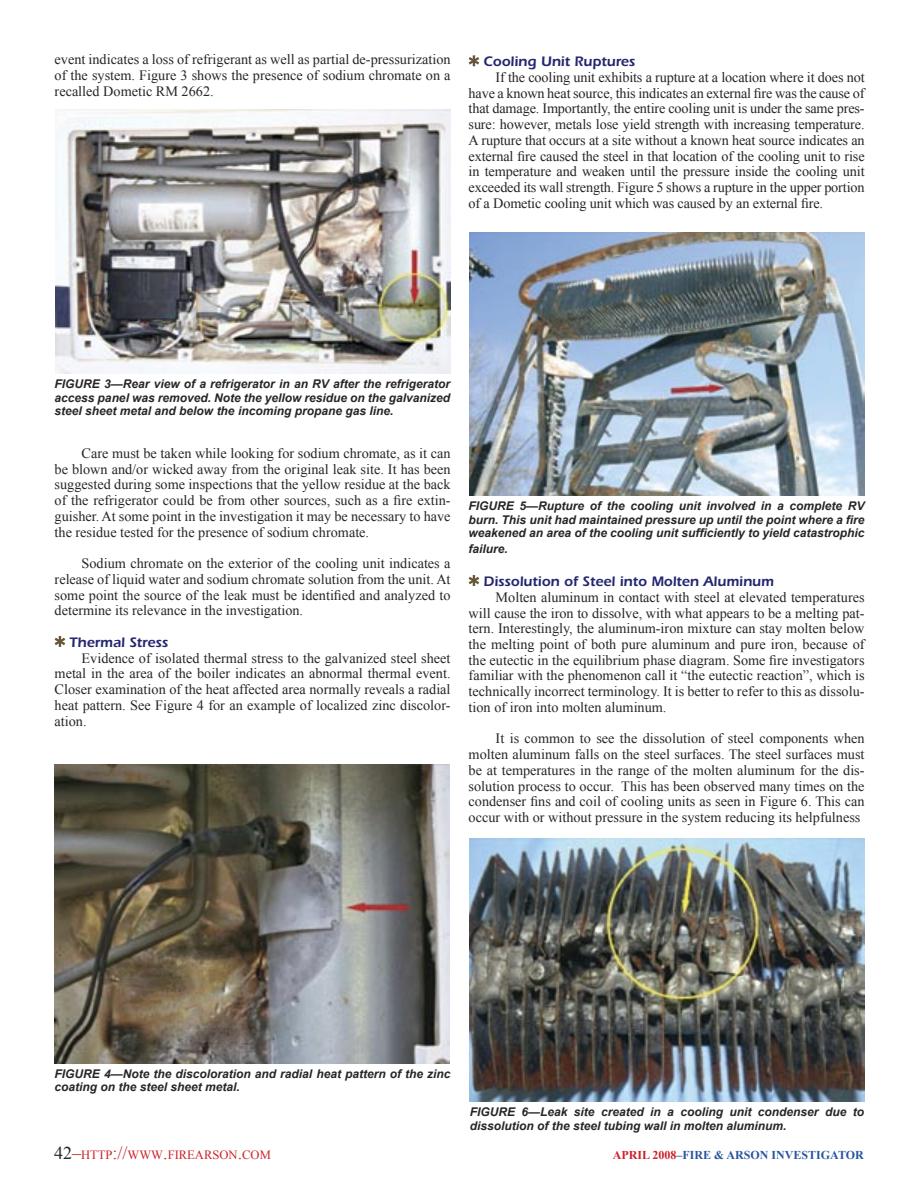
<style>
.page{position:relative;width:918px;height:1188px;background:#fff}
.page>*{position:absolute;margin:0;border:0;box-sizing:border-box;transform-origin:0 0}
.t1{font:14.25px/15.8px "Times New Roman";color:#272525;text-align:justify}
.t2{font:600 14.25px "Itc Eras";color:#24266f}
.t3{font:12.6px "Times New Roman";color:#cc2229}
.t4{font:italic 700 12px/13.5px "Arial";color:#272525;text-align:justify}
.t5{font:700 12px "Times New Roman";color:#28559e}
.s1{font-size:18px;color:#272525}
.s2{font-size:18px}
.s3{color:#cc2229}
</style>
<div class="page">
<svg style="left:55px;top:636px;width:10px;height:11px"></svg>
<img style="left:55px;top:110px;width:396px;height:264px">
<img style="left:55px;top:765px;width:395px;height:299px">
<svg style="left:469px;top:55px;width:10px;height:11px"></svg>
<svg style="left:469px;top:575px;width:10px;height:11px"></svg>
<img style="left:470px;top:233px;width:395px;height:263px">
<img style="left:470px;top:838px;width:395px;height:263px">
<p class="t1" style="left:55px;top:51px;width:398px">event indicates a loss of refrigerant as well as partial de-pressurization of the system. Figure 3 shows the presence of sodium chromate on a recalled Dometic RM 2662.</p>
<p class="t2" style="left:484px;top:53px;width:153px">Cooling Unit Ruptures</p>
<p class="t1" style="left:469px;top:69px;width:398px;text-indent:27px">If the cooling unit exhibits a rupture at a location where it does not have a known heat source, this indicates an external fire was the cause of that damage. Importantly, the entire cooling unit is under the same pres&shy;sure: however, metals lose yield strength with increasing temperature.<br>A rupture that occurs at a site without a known heat source indicates an external fire caused the steel in that location of the cooling unit to rise in temperature and weaken until the pressure inside the cooling unit exceeded its wall strength. Figure 5 shows a rupture in the upper portion of a Dometic cooling unit which was caused by an external fire.</p>
<p class="t4" style="left:55px;top:377px;width:397px">FIGURE 3—Rear view of a refrigerator in an RV after the refrigerator access panel was removed. Note the yellow residue on the galvanized steel sheet metal and below the incoming propane gas line.</p>
<p class="t1" style="left:55px;top:445px;width:398px;text-indent:27px">Care must be taken while looking for sodium chromate, as it can be blown and/or wicked away from the original leak site. It has been suggested during some inspections that the yellow residue at the back of the refrigerator could be from other sources, such as a fire extin&shy;guisher. At some point in the investigation it may be necessary to have the residue tested for the presence of sodium chromate.</p>
<p class="t1" style="left:55px;top:555px;width:398px;text-indent:27px">Sodium chromate on the exterior of the cooling unit indicates a release of liquid water and sodium chromate solution from the unit. At some point the source of the leak must be identified and analyzed to determine its relevance in the investigation.</p>
<p class="t2" style="left:70px;top:634px;width:100px">Thermal Stress</p>
<p class="t1" style="left:55px;top:650px;width:398px;text-indent:27px">Evidence of isolated thermal stress to the galvanized steel sheet metal in the area of the boiler indicates an abnormal thermal event.<br>Closer examination of the heat affected area normally reveals a radial heat pattern. See Figure 4 for an example of localized zinc discolor&shy;ation.</p>
<p class="t4" style="left:469px;top:499px;width:398px">FIGURE 5—Rupture of the cooling unit involved in a complete RV burn. This unit had maintained pressure up until the point where a fire weakened an area of the cooling unit sufficiently to yield catastrophic</p>
<p class="t4" style="left:469px;top:542px;width:41px">failure.</p>
<p class="t2" style="left:484px;top:573px;width:292px">Dissolution of Steel into Molten Aluminum</p>
<p class="t1" style="left:469px;top:589px;width:398px;text-indent:27px">Molten aluminum in contact with steel at elevated temperatures will cause the iron to dissolve, with what appears to be a melting pat&shy;tern. Interestingly, the aluminum-iron mixture can stay molten below the melting point of both pure aluminum and pure iron, because of the eutectic in the equilibrium phase diagram. Some fire investigators familiar with the phenomenon call it “the eutectic reaction”, which is technically incorrect terminology. It is better to refer to this as dissolu&shy;tion of iron into molten aluminum.</p>
<p class="t1" style="left:469px;top:731px;width:397px;text-indent:27px">It is common to see the dissolution of steel components when molten aluminum falls on the steel surfaces. The steel surfaces must be at temperatures in the range of the molten aluminum for the dis&shy;solution process to occur. This has been observed many times on the condenser fins and coil of cooling units as seen in Figure 6. This can occur with or without pressure in the system reducing its helpfulness</p>
<p class="t4" style="left:55px;top:1067px;width:397px">FIGURE 4—Note the discoloration and radial heat pattern of the zinc coating on the steel sheet metal.</p>
<p class="t4" style="left:470px;top:1105px;width:396px">FIGURE 6—Leak site created in a cooling unit condenser due to dissolution of the steel tubing wall in molten aluminum.</p>
<p class="t3" style="left:54px;top:1148px;width:218px"><span class="s1">42</span><span class="s2">–</span>HTTP<span class="s2">://</span>WWW<span class="s2">.</span>FIREARSON<span class="s2">.</span>COM</p>
<p class="t5" style="left:613px;top:1148px;width:252px"><span class="s3">APRIL 2008</span>–FIRE &amp; ARSON INVESTIGATOR</p>
</div>
